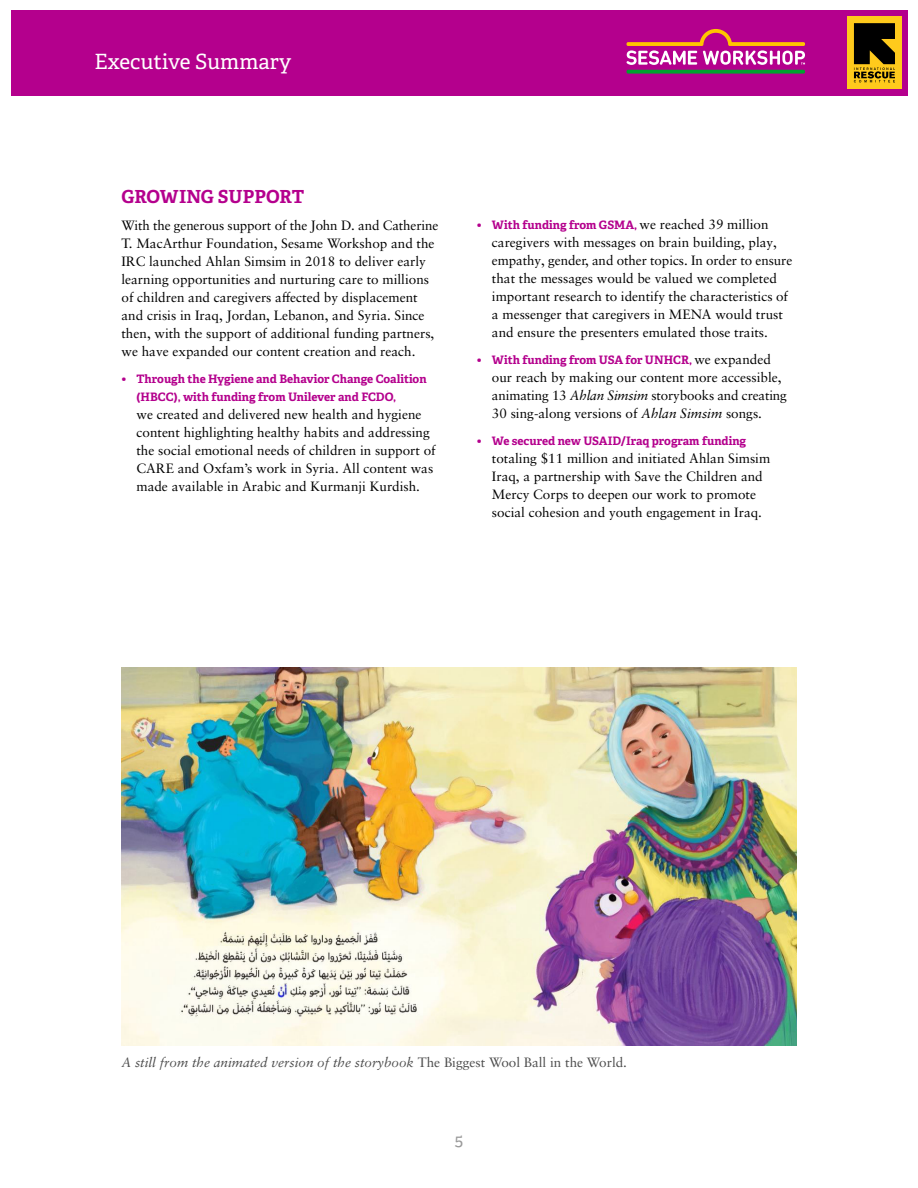
<style>
.page{position:relative;width:918px;height:1188px;background:#fff}
.page>*{position:absolute;margin:0;border:0;box-sizing:border-box;transform-origin:0 0}
.t1{font:21px "Adelle";color:#fff}
.c{font:700 18px "Adelle PE";letter-spacing:-.005em;color:#b4008d}
.t2{font:16.5px "Adelle";color:#999}
.tx{font:13.5px/18px "Sabon LT Pro";color:#000}
.caption_text_page{font:italic 13.5px "Sabon LT Pro";color:#4d4d4d}
.t3{font:700 11.7px/18px "Adelle PE";color:#b4008d}
.s1{font-family:"Adelle PE Lt";font-weight:400;font-size:13.5px}
.s2{font-family:"Sabon LT Pro";font-weight:400;font-size:13.5px;color:#000}
.s3{font-style:italic}
.s4{font-style:normal}
</style>
<div class="page">
<img style="left:122px;top:667px;width:674px;height:379px">
<div style="left:12px;top:10px;width:896px;height:86px;background:#b4008d"></div>
<div style="left:847px;top:16px;width:55px;height:73px;background:#ffca1c"></div>
<svg style="left:854px;top:23px;width:41px;height:59px"></svg>
<svg style="left:627px;top:70px;width:178px;height:4px"></svg>
<svg style="left:627px;top:29px;width:178px;height:36px"></svg>
<h1 class="t1" style="left:94px;top:48px;width:198px">Executive Summary</h1>
<p class="c" style="left:122px;top:183px;width:184px">GROWING SUPPORT</p>
<p class="tx" style="left:122px;top:216px;width:318px">With the generous support of the John D. and Catherine T. MacArthur Foundation, Sesame Workshop and the IRC launched Ahlan Simsim in 2018 to deliver early learning opportunities and nurturing care to millions of children and caregivers affected by displacement and crisis in Iraq, Jordan, Lebanon, and Syria. Since then, with the support of additional funding partners, we have expanded our content creation and reach.</p>
<p class="t3" style="left:136px;top:369px;width:292px;text-indent:-15px"><span class="s1">•</span> Through the Hygiene and Behavior Change Coalition (HBCC), with funding from Unilever and FCDO,</p>
<p class="tx" style="left:136px;top:405px;width:301px">we created and delivered new health and hygiene content highlighting healthy habits and addressing the social emotional needs of children in support of CARE and Oxfam’s work in Syria. All content was made available in Arabic and Kurmanji Kurdish.</p>
<p class="t3" style="left:477px;top:216px;width:293px"><span class="s1">•</span> With funding from GSMA, <span class="s2">we reached 39 million</span></p>
<p class="tx" style="left:492px;top:233px;width:302px">caregivers with messages on brain building, play, empathy, gender, and other topics. In order to ensure that the messages would be valued we completed important research to identify the characteristics of a messenger that caregivers in MENA would trust and ensure the presenters emulated those traits.</p>
<p class="t3" style="left:477px;top:351px;width:295px"><span class="s1">•</span> With funding from USA for UNHCR, <span class="s2">we expanded</span></p>
<p class="tx" style="left:492px;top:368px;width:296px">our reach by making our content more accessible, animating 13 <span class="s3">Ahlan Simsim</span> storybooks and creating<br>30 sing-along versions of <span class="s3">Ahlan Simsim</span> songs.</p>
<p class="t3" style="left:477px;top:432px;width:271px"><span class="s1">•</span> We secured new USAID/Iraq program funding</p>
<p class="tx" style="left:492px;top:449px;width:280px">totaling $11 million and initiated Ahlan Simsim Iraq, a partnership with Save the Children and Mercy Corps to deepen our work to promote social cohesion and youth engagement in Iraq.</p>
<p class="caption_text_page" style="left:122px;top:1053px;width:507px">A still from the animated version of the storybook <span class="s4">The Biggest Wool Ball in the World.</span></p>
<p class="t2" style="left:455px;top:1130px;width:10px">5</p>
</div>
